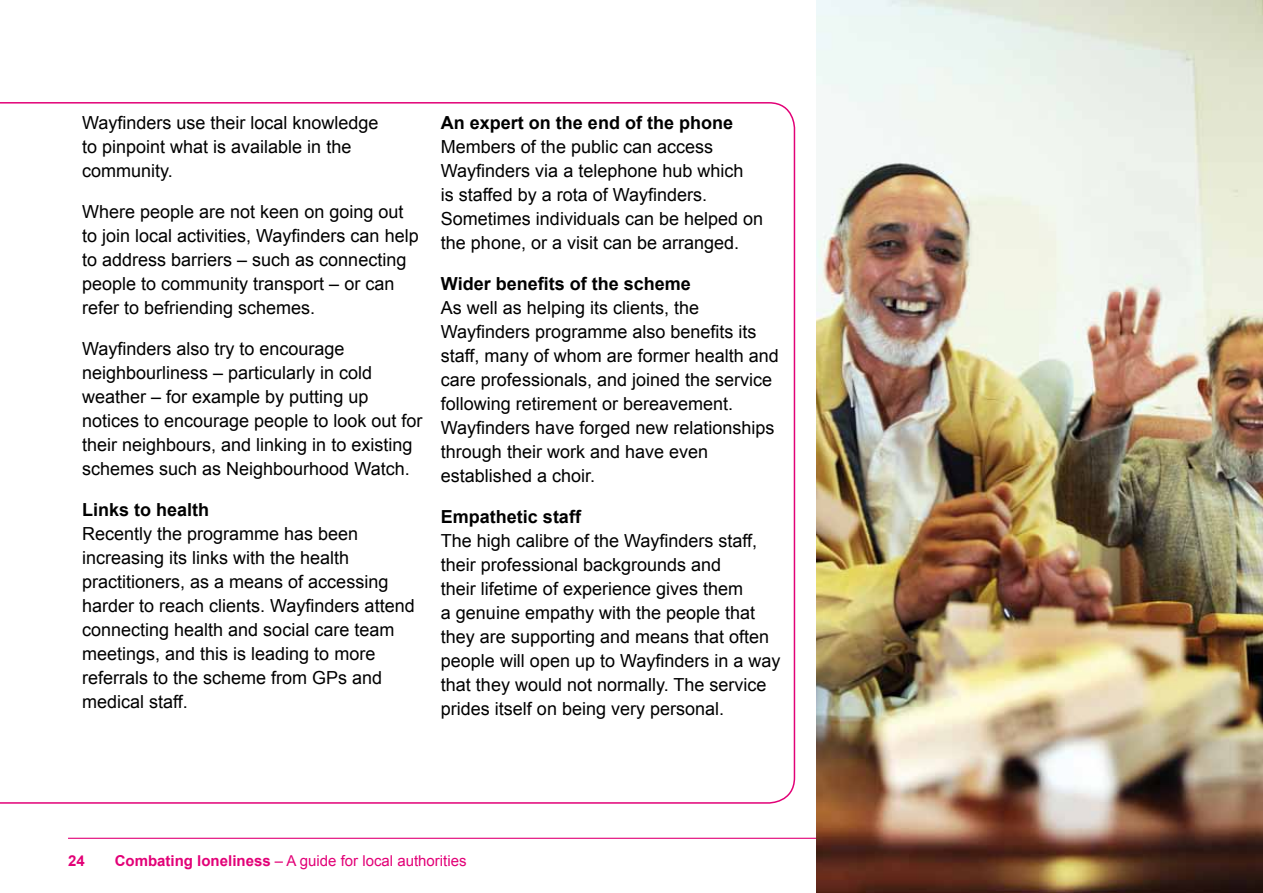
<style>
.page{position:relative;width:1263px;height:893px;background:#fff}
.page>*{position:absolute;margin:0;border:0;box-sizing:border-box;transform-origin:0 0}
.t1{font:18px/24px "Arial";color:#000}
.t2{font:700 18px "Arial";color:#000}
.t3{font:15px "Arial";color:#e20177}
.t4{font:700 15px "Arial";color:#e20177}
.s1{font-weight:700}
</style>
<div class="page">
<hr style="left:68px;top:838px;width:1101px;height:1px;background:#e20177">
<svg style="left:0;top:102px;width:795px;height:702px"></svg>
<img style="left:816px;top:0;width:447px;height:893px">
<p class="t1" style="left:82px;top:111px;width:298px">Wayfinders use their local knowledge to pinpoint what is available in the community.</p>
<p class="t1" style="left:82px;top:200px;width:338px">Where people are not keen on going out to join local activities, Wayfinders can help to address barriers – such as connecting people to community transport – or can refer to befriending schemes.</p>
<p class="t1" style="left:82px;top:337px;width:342px">Wayfinders also try to encourage neighbourliness – particularly in cold weather – for example by putting up notices to encourage people to look out for their neighbours, and linking in to existing schemes such as Neighbourhood Watch.</p>
<p class="t2" style="left:82px;top:498px;width:129px">Links to health</p>
<p class="t1" style="left:82px;top:522px;width:334px">Recently the programme has been increasing its links with the health practitioners, as a means of accessing harder to reach clients. Wayfinders attend connecting health and social care team meetings, and this is leading to more referrals to the scheme from GPs and medical staff.</p>
<p class="t2" style="left:441px;top:111px;width:294px">An expert on the end of the phone</p>
<p class="t1" style="left:441px;top:135px;width:324px">Members of the public can access Wayfinders via a telephone hub which<br>is staffed by a rota of Wayfinders.<br>Sometimes individuals can be helped on the phone, or a visit can be arranged.</p>
<p class="t2" style="left:441px;top:272px;width:251px">Wider benefits of the scheme</p>
<p class="t1" style="left:441px;top:296px;width:339px">As well as helping its clients, the Wayfinders programme also benefits its staff, many of whom are former health and care professionals, and joined the service following retirement or bereavement.<br>Wayfinders have forged new relationships through their work and have even established a choir.</p>
<p class="t2" style="left:441px;top:505px;width:142px">Empathetic staff</p>
<p class="t1" style="left:441px;top:529px;width:341px">The high calibre of the Wayfinders staff, their professional backgrounds and<br>their lifetime of experience gives them<br>a genuine empathy with the people that they are supporting and means that often people will open up to Wayfinders in a way that they would not normally. The service prides itself on being very personal.</p>
<p class="t4" style="left:68px;top:850px;width:18px">24</p>
<p class="t3" style="left:115px;top:850px;width:353px"><span class="s1">Combating loneliness</span> – A guide for local authorities</p>
</div>
